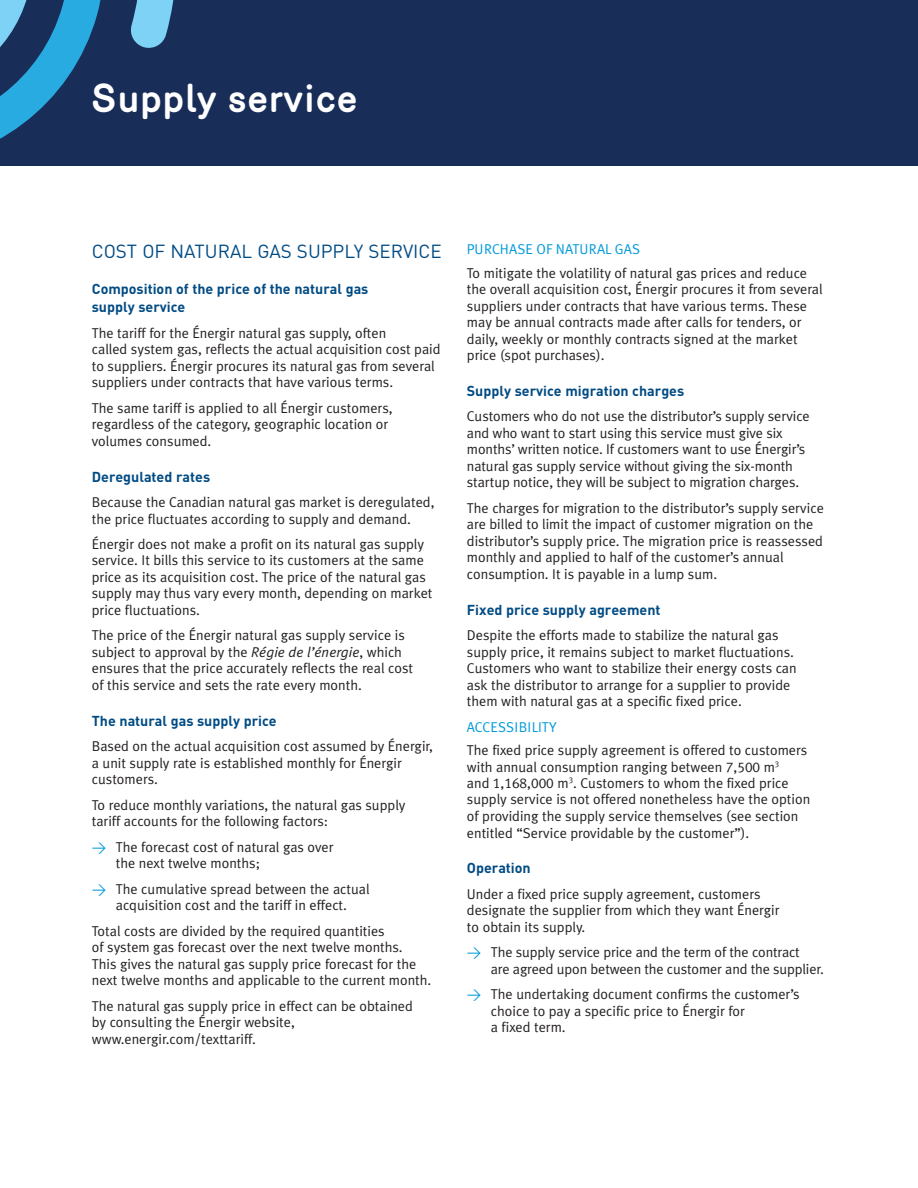
<style>
.page{position:relative;width:918px;height:1188px;background:#fff}
.page>*{position:absolute;margin:0;border:0;box-sizing:border-box;transform-origin:0 0}
.t1{font:700 39px "Merkury";color:#fff}
.S-Titre{font:18.75px "DIN";color:#004b84}
.Texte_courrant{font:14.25px/16.5px "Meta Plus Normal";color:#231f20}
.SS-titre{font:700 14.25px/18px "DIN";color:#004b84}
.SSS-Titre{font:14.25px "Meta Plus Normal";letter-spacing:.005em;color:#009ad9}
.s1{font-style:italic}
.s2{font-family:"DIN";color:#009ad9}
.s3{font-family:"Meta Plus Normal Caps"}
</style>
<div class="page">
<div style="left:0;top:0;width:918px;height:165px;background:#182e58"></div>
<svg style="left:0;top:0;width:174px;height:139px"></svg>
<p class="t1" style="left:90px;top:69px;width:269px">Supply service</p>
<p class="S-Titre" style="left:92px;top:240px;width:351px">COST OF NATURAL GAS SUPPLY SERVICE</p>
<p class="SS-titre" style="left:92px;top:279px;width:278px">Composition of the price of the natural gas supply service</p>
<p class="Texte_courrant" style="left:92px;top:324px;width:350px">The tariff for the Énergir natural gas supply, often<br>called system gas, reflects the actual acquisition cost paid to suppliers. Énergir procures its natural gas from several suppliers under contracts that have various terms.</p>
<p class="Texte_courrant" style="left:92px;top:399px;width:302px">The same tariff is applied to all Énergir customers, regardless of the category, geographic location or volumes consumed.</p>
<p class="SS-titre" style="left:92px;top:467px;width:120px">Deregulated rates</p>
<p class="Texte_courrant" style="left:92px;top:494px;width:344px">Because the Canadian natural gas market is deregulated, the price fluctuates according to supply and demand.</p>
<p class="Texte_courrant" style="left:92px;top:536px;width:342px">Énergir does not make a profit on its natural gas supply service. It bills this service to its customers at the same price as its acquisition cost. The price of the natural gas supply may thus vary every month, depending on market price fluctuations.</p>
<p class="Texte_courrant" style="left:92px;top:627px;width:323px">The price of the Énergir natural gas supply service is subject to approval by the <span class="s1">Régie de l’énergie</span>, which ensures that the price accurately reflects the real cost of this service and sets the rate every month.</p>
<p class="SS-titre" style="left:92px;top:711px;width:186px">The natural gas supply price</p>
<p class="Texte_courrant" style="left:92px;top:738px;width:343px">Based on the actual acquisition cost assumed by Énergir, a unit supply rate is established monthly for Énergir customers.</p>
<p class="Texte_courrant" style="left:92px;top:796px;width:315px">To reduce monthly variations, the natural gas supply tariff accounts for the following factors:</p>
<p class="Texte_courrant" style="left:116px;top:838px;width:219px;text-indent:-24px"><span class="s2">&gt;</span> The forecast cost of natural gas over the next twelve months;</p>
<p class="Texte_courrant" style="left:92px;top:880px;width:279px;text-align:center"><span class="s2">&gt;</span> The cumulative spread between the actual acquisition cost and the tariff in effect.</p>
<p class="Texte_courrant" style="left:92px;top:922px;width:341px">Total costs are divided by the required quantities<br>of system gas forecast over the next twelve months.<br>This gives the natural gas supply price forecast for the next twelve months and applicable to the current month.</p>
<p class="Texte_courrant" style="left:92px;top:997px;width:323px">The natural gas supply price in effect can be obtained by consulting the Énergir website, www.energir.com/texttariff.</p>
<p class="SSS-Titre" style="left:467px;top:241px;width:175px">PURCHASE OF NATURAL GAS</p>
<p class="Texte_courrant" style="left:467px;top:264px;width:357px">To mitigate the volatility of natural gas prices and reduce the overall acquisition cost, Énergir procures it from several suppliers under contracts that have various terms. These may be annual contracts made after calls for tenders, or daily, weekly or monthly contracts signed at the market price (spot purchases).</p>
<p class="SS-titre" style="left:467px;top:381px;width:219px">Supply service migration charges</p>
<p class="Texte_courrant" style="left:467px;top:408px;width:344px">Customers who do not use the distributor’s supply service and who want to start using this service must give six months’ written notice. If customers want to use Énergir’s natural gas supply service without giving the six-month startup notice, they will be subject to migration charges.</p>
<p class="Texte_courrant" style="left:467px;top:500px;width:359px">The charges for migration to the distributor’s supply service are billed to limit the impact of customer migration on the distributor’s supply price. The migration price is reassessed monthly and applied to half of the customer’s annual consumption. It is payable in a lump sum.</p>
<p class="SS-titre" style="left:467px;top:600px;width:195px">Fixed price supply agreement</p>
<p class="Texte_courrant" style="left:467px;top:627px;width:331px">Despite the efforts made to stabilize the natural gas supply price, it remains subject to market fluctuations.<br>Customers who want to stabilize their energy costs can ask the distributor to arrange for a supplier to provide them with natural gas at a specific fixed price.</p>
<p class="SSS-Titre" style="left:467px;top:719px;width:91px">ACCESSIBILITY</p>
<p class="Texte_courrant" style="left:467px;top:742px;width:345px">The fixed price supply agreement is offered to customers with annual consumption ranging between <span class="s3">7,500</span> m<sup>3<br></sup>and <span class="s3">1,168,000</span> m<sup>3</sup>. Customers to whom the fixed price supply service is not offered nonetheless have the option of providing the supply service themselves (see section entitled “Service providable by the customer”).</p>
<p class="SS-titre" style="left:467px;top:859px;width:65px">Operation</p>
<p class="Texte_courrant" style="left:467px;top:886px;width:314px">Under a fixed price supply agreement, customers designate the supplier from which they want Énergir to obtain its supply.</p>
<p class="Texte_courrant" style="left:491px;top:944px;width:335px;text-indent:-24px"><span class="s2">&gt;</span> The supply service price and the term of the contract<br>are agreed upon between the customer and the supplier.</p>
<p class="Texte_courrant" style="left:491px;top:986px;width:310px;text-indent:-24px"><span class="s2">&gt;</span> The undertaking document confirms the customer’s choice to pay a specific price to Énergir for<br>a fixed term.</p>
</div>
